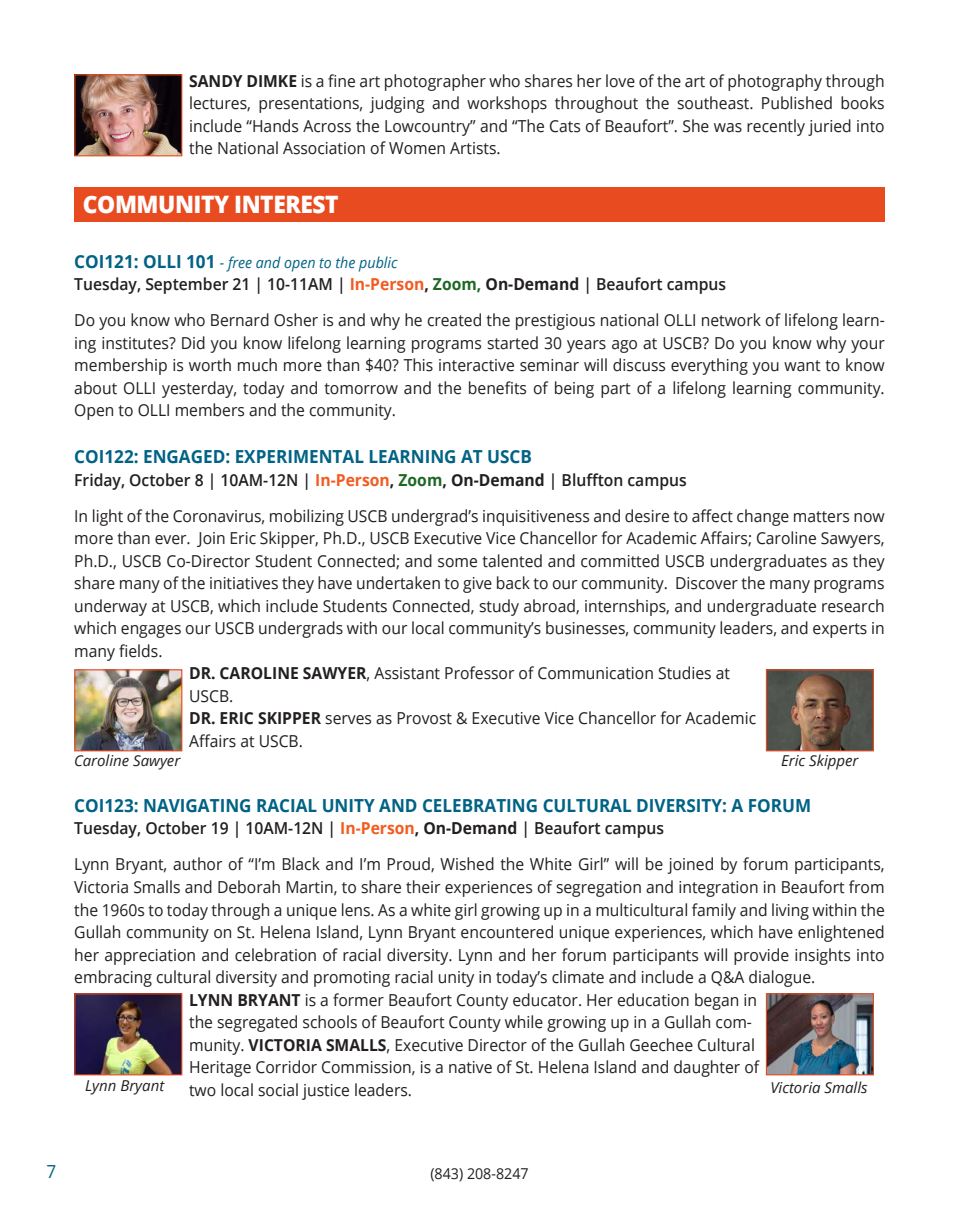
<style>
.page{position:relative;width:959px;height:1229px;background:#fff}
.page>*{position:absolute;margin:0;border:0;box-sizing:border-box;transform-origin:0 0}
.t1{font:800 24px "Open Sans";letter-spacing:-.02em;color:#fff;scale:.95 1}
.t2{font:700 18px "Open Sans";color:#006285;scale:.95 1}
.t3{font:18px "Open Sans";color:#006285;scale:.95 1}
.t4{font:16.5px/22.5px "Open Sans";color:#231f20;text-align:justify;scale:.95 1}
.t5{font:600 16.5px "Open Sans";color:#231f20;scale:.95 1}
.t6{font:italic 15px "Open Sans";color:#231f20}
.t7{font:italic 15px "Open Sans";color:#006285;scale:.95 1}
.t8{font:15px "Open Sans";color:#231f20;scale:.95 1}
.s1{font-weight:700}
.s2{font-weight:700;font-style:normal;font-size:18px}
.s3{font-weight:700;color:#f25b21}
.s4{font-weight:700;color:#1e6725}
</style>
<div class="page">
<img style="left:76px;top:76px;width:104px;height:78px">
<div style="left:74px;top:74px;width:108px;height:82px;border:1px solid #e94b21"></div>
<div style="left:74px;top:187px;width:810px;height:35px;background:#e94b21"></div>
<img style="left:76px;top:671px;width:104px;height:78px">
<div style="left:74px;top:669px;width:108px;height:82px;border:1px solid #e94b21"></div>
<img style="left:76px;top:995px;width:104px;height:78px">
<div style="left:74px;top:993px;width:108px;height:82px;border:1px solid #e94b21"></div>
<img style="left:767px;top:671px;width:104px;height:78px">
<div style="left:765px;top:669px;width:108px;height:82px;border:1px solid #e94b21"></div>
<img style="left:767px;top:995px;width:104px;height:78px">
<div style="left:765px;top:993px;width:108px;height:82px;border:1px solid #e94b21"></div>
<p class="t4" style="left:189px;top:69px;width:733px"><span class="s1">SANDY DIMKE</span> is a fine art photographer who shares her love of the art of photography through lectures, presentations, judging and workshops throughout the southeast. Published books include “Hands Across the Lowcountry” and “The Cats of Beaufort”. She was recently juried into the National Association of Women Artists.</p>
<p class="t1" style="left:83px;top:186px;width:271px">COMMUNITY INTEREST</p>
<p class="t7" style="left:74px;top:252px;width:342px"><span class="s2">COI121: OLLI 101</span> - free and open to the public</p>
<p class="t5" style="left:74px;top:273px;width:687px">Tuesday, September 21 | 10-11AM | <span class="s3">In-Person</span><span class="s1">,</span> <span class="s4">Zoom,</span> <span class="s1">On-Demand</span> | Beaufort campus</p>
<p class="t4" style="left:74px;top:309px;width:854px">Do you know who Bernard Osher is and why he created the prestigious national OLLI network of lifelong learn&shy;ing institutes? Did you know lifelong learning programs started 30 years ago at USCB? Do you know why your membership is worth much more than $40? This interactive seminar will discuss everything you want to know about OLLI yesterday, today and tomorrow and the benefits of being part of a lifelong learning community.<br>Open to OLLI members and the community.</p>
<p class="t2" style="left:74px;top:444px;width:483px">COI122: ENGAGED: EXPERIMENTAL LEARNING AT USCB</p>
<p class="t5" style="left:74px;top:468px;width:646px">Friday, October 8 | 10AM-12N | <span class="s3">In-Person</span><span class="s1">,</span> <span class="s4">Zoom</span><span class="s1">, On-Demand</span> | Bluffton campus</p>
<p class="t4" style="left:74px;top:504px;width:854px">In light of the Coronavirus, mobilizing USCB undergrad’s inquisitiveness and desire to affect change matters now more than ever. Join Eric Skipper, Ph.D., USCB Executive Vice Chancellor for Academic Affairs; Caroline Sawyers, Ph.D., USCB Co-Director Student Connected; and some talented and committed USCB undergraduates as they share many of the initiatives they have undertaken to give back to our community. Discover the many programs underway at USCB, which include Students Connected, study abroad, internships, and undergraduate research which engages our USCB undergrads with our local community’s businesses, community leaders, and experts in many fields.</p>
<p class="t4" style="left:189px;top:661px;width:598px;text-align:left"><span class="s1">DR. CAROLINE SAWYER</span>, Assistant Professor of Communication Studies at USCB.<br><span class="s1">DR. ERIC SKIPPER</span> serves as Provost &amp; Executive Vice Chancellor for Academic Affairs at USCB.</p>
<p class="t6" style="left:74px;top:750px;width:108px">Caroline Sawyer</p>
<p class="t6" style="left:781px;top:750px;width:79px">Eric Skipper</p>
<p class="t2" style="left:74px;top:792px;width:777px">COI123: NAVIGATING RACIAL UNITY AND CELEBRATING CULTURAL DIVERSITY: A FORUM</p>
<p class="t5" style="left:74px;top:817px;width:622px">Tuesday, October 19 | 10AM-12N | <span class="s3">In-Person</span><span class="s1">, On-Demand</span> | Beaufort campus</p>
<p class="t4" style="left:74px;top:852px;width:854px">Lynn Bryant, author of “I’m Black and I’m Proud, Wished the White Girl” will be joined by forum participants, Victoria Smalls and Deborah Martin, to share their experiences of segregation and integration in Beaufort from the 1960s to today through a unique lens. As a white girl growing up in a multicultural family and living within the Gullah community on St. Helena Island, Lynn Bryant encountered unique experiences, which have enlightened her appreciation and celebration of racial diversity. Lynn and her forum participants will provide insights into embracing cultural diversity and promoting racial unity in today’s climate and include a Q&amp;A dialogue.</p>
<p class="t4" style="left:189px;top:988px;width:601px;text-align:left"><span class="s1">LYNN BRYANT</span> is a former Beaufort County educator. Her education began in the segregated schools of Beaufort County while growing up in a Gullah com&shy;munity. <span class="s1">VICTORIA SMALLS</span>, Executive Director of the Gullah Geechee Cultural Heritage Corridor Commission, is a native of St. Helena Island and daughter of two local social justice leaders.</p>
<p class="t6" style="left:85px;top:1075px;width:81px">Lynn Bryant</p>
<p class="t6" style="left:770px;top:1077px;width:99px">Victoria Smalls</p>
<p class="t3" style="left:47px;top:1159px;width:12px">7</p>
<p class="t8" style="left:430px;top:1163px;width:105px">(843) 208-8247</p>
</div>
